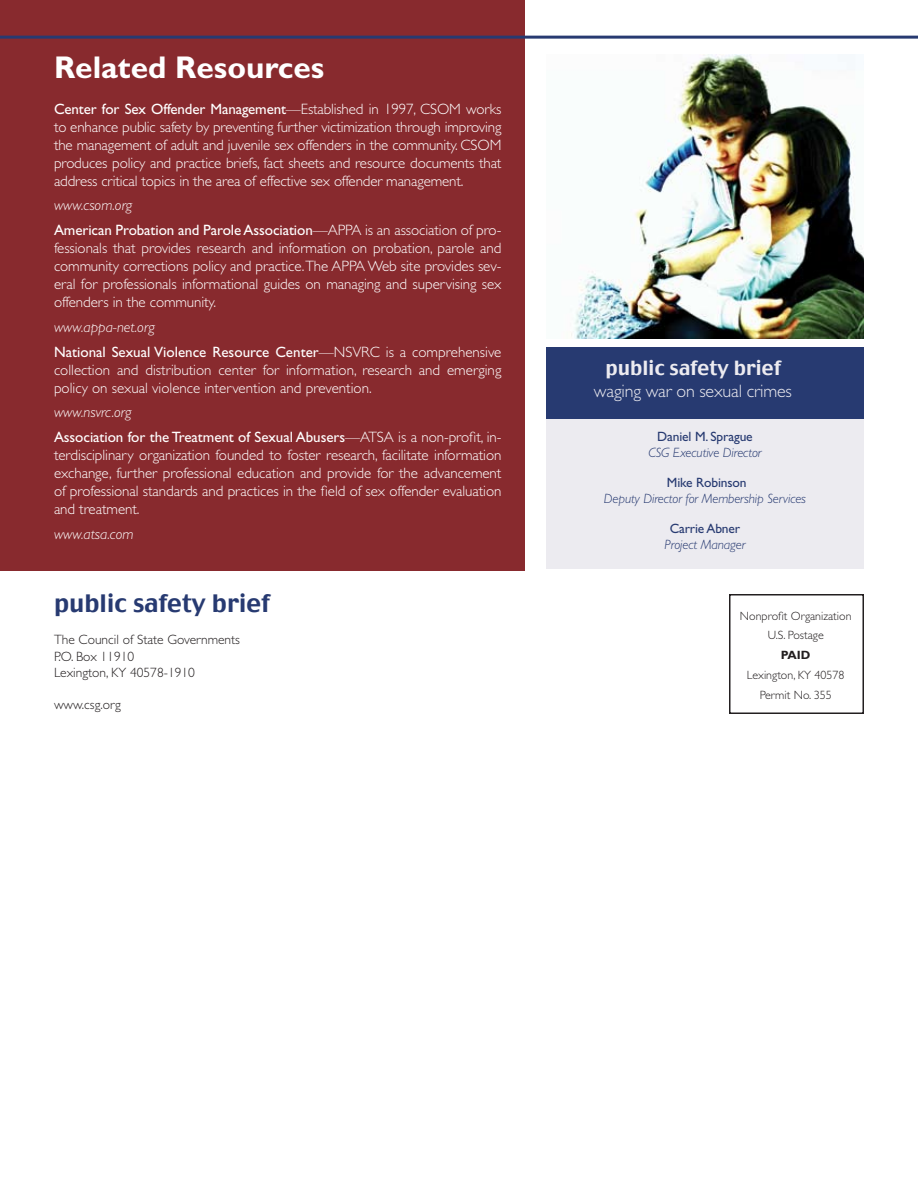
<style>
.page{position:relative;width:918px;height:1188px;background:#fff}
.page>*{position:absolute;margin:0;border:0;box-sizing:border-box;transform-origin:0 0}
.t1{font:700 31.5px "Gill Sans";color:#fff}
.t2{font:24px "Charcoal";color:#273a71}
.t3{font:19.5px "Charcoal";color:#ecebf0}
.t4{font:300 18px "Gill Sans";letter-spacing:-.01em;color:#ecebf0}
.t5{font:300 15px/18px "Gill Sans";letter-spacing:-.005em;color:#fff;text-align:justify}
.t6{font:15px/24.8px "Gill Sans";letter-spacing:-.005em;color:#fff}
.t7{font:italic 300 15px "Gill Sans";color:#fff}
.t8{font:300 13.5px/16.2px "Gill Sans";color:#231f20}
.t9{font:italic 300 13.5px "Gill Sans";letter-spacing:-.01em;color:#273a71}
.t10{font:13.5px "Gill Sans";letter-spacing:-.01em;color:#273a71}
.t11{font:300 12px/19.8px "Gill Sans";color:#231f20;text-align:center}
.t12{font:700 12px "Gill Sans";color:#231f20}
.s1{font-weight:400}
.s2{font-weight:300;font-style:italic}
.s3{font-weight:300}
</style>
<div class="page">
<div style="left:0;top:0;width:525px;height:571px;background:#882a2e"></div>
<img style="left:571px;top:54px;width:293px;height:285px">
<hr style="left:0;top:36px;width:918px;height:3px;background:#273a71">
<div style="left:729px;top:594px;width:135px;height:120px;border:2px solid #231f20"></div>
<div style="left:546px;top:366px;width:318px;height:203px;background:#ecebf0"></div>
<div style="left:546px;top:347px;width:318px;height:72px;background:#273a71"></div>
<h1 class="t1" style="left:54px;top:48px;width:272px">Related Resources</h1>
<p class="t5" style="left:54px;top:100px;width:449px"><span class="s1">Center for Sex Offender Management</span>—Established in 1997, CSOM works to enhance public safety by preventing further victimization through improving the management of adult and juvenile sex offenders in the community. CSOM produces policy and practice briefs, fact sheets and resource documents that address critical topics in the area of effective sex offender management.</p>
<p class="t6" style="left:54px;top:193px;width:449px"><span class="s2">www.csom.org<br></span>American Probation and Parole Association<span class="s3">—APPA is an association of pro-</span></p>
<p class="t5" style="left:54px;top:239px;width:449px">fessionals that provides research and information on probation, parole and community corrections policy and practice.The APPA Web site provides sev&shy;eral for professionals informational guides on managing and supervising sex offenders in the community.</p>
<p class="t6" style="left:54px;top:315px;width:449px"><span class="s2">www.appa-net.org<br></span>National Sexual Violence Resource Center<span class="s3">—NSVRC is a comprehensive</span></p>
<p class="t5" style="left:54px;top:361px;width:449px">collection and distribution center for information, research and emerging policy on sexual violence intervention and prevention.</p>
<p class="t6" style="left:54px;top:400px;width:449px"><span class="s2">www.nsvrc.org<br></span>Association for the Treatment of Sexual Abusers<span class="s3">—ATSA is a non-profit, in-</span></p>
<p class="t5" style="left:54px;top:446px;width:449px">terdisciplinary organization founded to foster research, facilitate information exchange, further professional education and provide for the advancement of professional standards and practices in the field of sex offender evaluation and treatment.</p>
<p class="t7" style="left:54px;top:525px;width:81px">www.atsa.com</p>
<h2 class="t2" style="left:54px;top:588px;width:217px">public safety brief</h2>
<p class="t8" style="left:54px;top:632px;width:188px">The Council of State Governments<br>P.O. Box 11910<br>Lexington, KY 40578-1910</p>
<p class="t8" style="left:54px;top:697px;width:68px">www.csg.org</p>
<h3 class="t3" style="left:605px;top:356px;width:177px">public safety brief</h3>
<p class="t4" style="left:594px;top:381px;width:200px">waging war on sexual crimes</p>
<p class="t10" style="left:657px;top:429px;width:97px">Daniel M. Sprague</p>
<p class="t9" style="left:648px;top:445px;width:115px">CSG Executive Director</p>
<p class="t10" style="left:667px;top:475px;width:81px">Mike Robinson</p>
<p class="t9" style="left:604px;top:491px;width:204px">Deputy Director for Membership Services</p>
<p class="t10" style="left:670px;top:521px;width:72px">Carrie Abner</p>
<p class="t9" style="left:665px;top:537px;width:82px">Project Manager</p>
<p class="t11" style="left:740px;top:606px;width:113px">Nonprofit Organization<br>U.S. Postage</p>
<p class="t12" style="left:781px;top:648px;width:31px">PAID</p>
<p class="t11" style="left:747px;top:665px;width:99px">Lexington, KY 40578<br>Permit No. 355</p>
</div>
